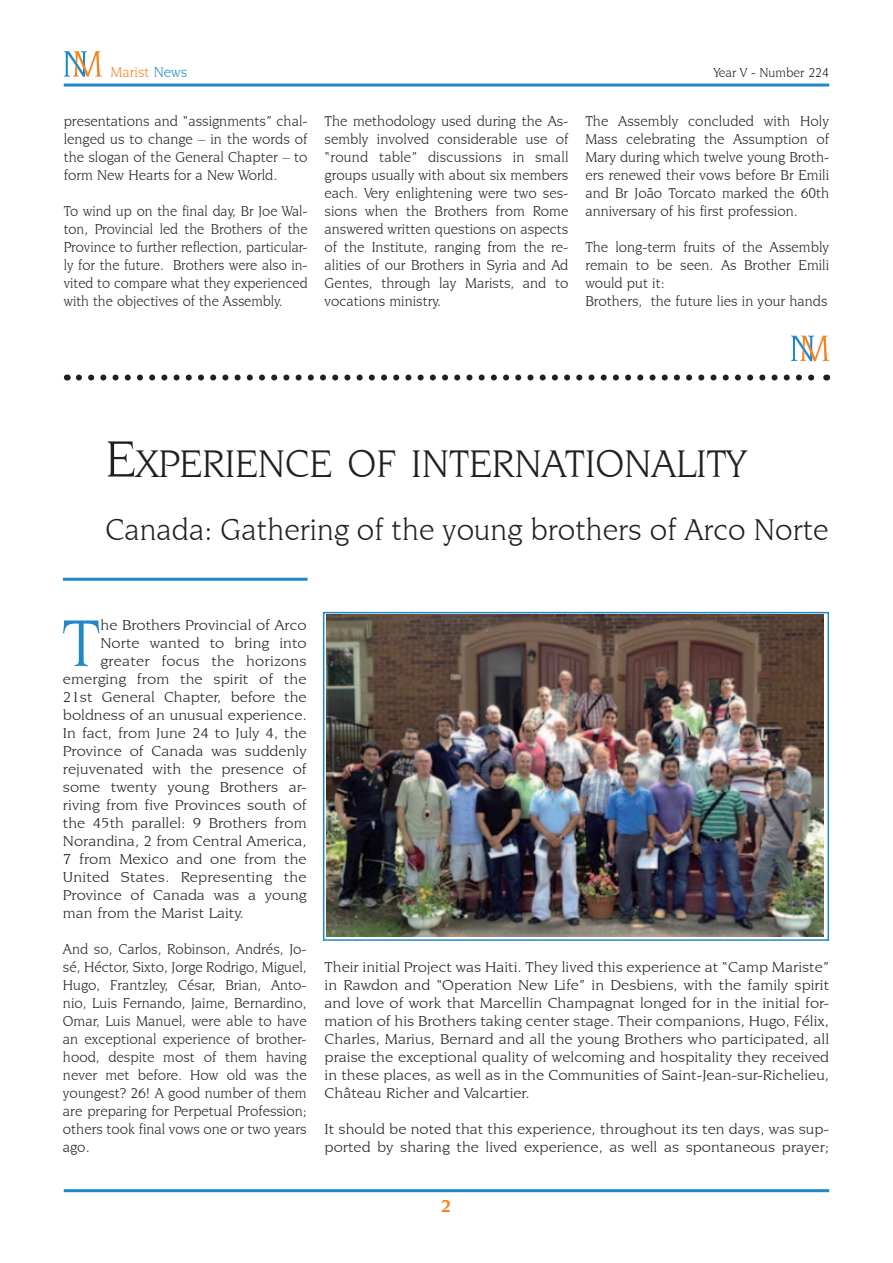
<style>
.page{position:relative;width:893px;height:1263px;background:#fff}
.page>*{position:absolute;margin:0;border:0;box-sizing:border-box;transform-origin:0 0}
.t1{font:70.2px "Novarese IT Cby BT";color:#2088c9;scale:1.1 1}
.t2{font:40.5px "Novarese IT Cby BT";color:#231f20}
.t3{font:31.5px "Novarese IT Cby BT";color:#231f20}
.t4{font:700 18px "Novarese IT Cby BT";color:#f58220}
.t5{font:15px/18px "Novarese IT Cby BT";color:#231f20;text-align:justify}
.t6{font:15px/18px "Novarese IT Cby BT";color:#231f20;text-align:justify;scale:1.1 1}
.t7{font:15px "Novarese IT Cby BT";color:#f58220}
.t8{font:13.5px "Novarese IT Cby BT";color:#231f20}
.s1{color:#2088c9}
.s2{font-size:54px}
</style>
<div class="page">
<hr style="left:64px;top:84px;width:765px;height:3px;background:#2088c9">
<hr style="left:64px;top:1189px;width:765px;height:3px;background:#2088c9">
<svg style="left:64px;top:51px;width:38px;height:26px"></svg>
<hr style="left:63px;top:578px;width:245px;height:3px;background:#2088c9">
<svg style="left:79px;top:374px;width:736px;height:6px"></svg>
<svg style="left:791px;top:335px;width:38px;height:26px"></svg>
<img style="left:327px;top:615px;width:497px;height:321px">
<div style="left:323px;top:612px;width:506px;height:329px;border:2px solid #2088c9"></div>
<p class="t7" style="left:111px;top:63px;width:78px">Marist <span class="s1">News</span></p>
<p class="t8" style="left:714px;top:64px;width:117px">Year V - Number 224</p>
<p class="t5" style="left:64px;top:112px;width:245px">presentations and “assignments” chal&shy;lenged us to change – in the words of the slogan of the General Chapter – to form New Hearts for a New World.</p>
<p class="t5" style="left:64px;top:202px;width:245px">To wind up on the final day, Br Joe Wal&shy;ton, Provincial led the Brothers of the Province to further reflection, particular&shy;ly for the future. Brothers were also in&shy;vited to compare what they experienced with the objectives of the Assembly.</p>
<p class="t5" style="left:325px;top:112px;width:245px">The methodology used during the As&shy;sembly involved considerable use of “round table” discussions in small groups usually with about six members each. Very enlightening were two ses&shy;sions when the Brothers from Rome answered written questions on aspects of the Institute, ranging from the re&shy;alities of our Brothers in Syria and Ad Gentes, through lay Marists, and to vocations ministry.</p>
<p class="t5" style="left:585px;top:112px;width:245px">The Assembly concluded with Holy Mass celebrating the Assumption of Mary during which twelve young Broth&shy;ers renewed their vows before Br Emili and Br João Torcato marked the 60th anniversary of his first profession.</p>
<p class="t5" style="left:585px;top:238px;width:245px;text-align:left">The long-term fruits of the Assembly remain to be seen. As Brother Emili would put it:<br>Brothers, the future lies in your hands</p>
<h2 class="t2" style="left:105px;top:439px;width:642px"><span class="s2">E</span>XPERIENCE OF INTERNATIONALITY</h2>
<h3 class="t3" style="left:105px;top:511px;width:725px">Canada: Gathering of the young brothers of Arco Norte</h3>
<h1 class="t1" style="left:62px;top:601px;width:37px">T</h1>
<p class="t6" style="left:101px;top:616px;width:189px">he Brothers Provincial of Arco</p>
<p class="t6" style="left:101px;top:634px;width:189px">Norte wanted to bring into</p>
<p class="t6" style="left:101px;top:652px;width:189px">greater focus the horizons</p>
<p class="t6" style="left:63px;top:670px;width:223px">emerging from the spirit of the</p>
<p class="t6" style="left:63px;top:688px;width:223px">21st General Chapter, before the</p>
<p class="t6" style="left:63px;top:706px;width:223px">boldness of an unusual experience.</p>
<p class="t6" style="left:63px;top:724px;width:223px">In fact, from June 24 to July 4, the</p>
<p class="t6" style="left:63px;top:742px;width:223px">Province of Canada was suddenly</p>
<p class="t6" style="left:63px;top:760px;width:223px">rejuvenated with the presence of</p>
<p class="t6" style="left:63px;top:778px;width:223px">some twenty young Brothers ar-</p>
<p class="t6" style="left:63px;top:796px;width:223px">riving from five Provinces south of</p>
<p class="t6" style="left:63px;top:814px;width:223px">the 45th parallel: 9 Brothers from</p>
<p class="t6" style="left:63px;top:832px;width:223px">Norandina, 2 from Central America,</p>
<p class="t6" style="left:63px;top:850px;width:223px">7 from Mexico and one from the</p>
<p class="t6" style="left:63px;top:868px;width:223px">United States. Representing the</p>
<p class="t6" style="left:63px;top:886px;width:223px">Province of Canada was a young</p>
<p class="t6" style="left:63px;top:904px;width:166px">man from the Marist Laity.</p>
<p class="t5" style="left:63px;top:940px;width:245px">And so, Carlos, Robinson, Andrés, Jo&shy;sé, Héctor, Sixto, Jorge Rodrigo, Miguel, Hugo, Frantzley, César, Brian, Anto&shy;nio, Luis Fernando, Jaime, Bernardino, Omar, Luis Manuel, were able to have an exceptional experience of brother&shy;hood, despite most of them having never met before. How old was the youngest? 26! A good number of them are preparing for Perpetual Profession; others took final vows one or two years ago.</p>
<p class="t6" style="left:325px;top:958px;width:460px">Their initial Project was Haiti. They lived this experience at “Camp Mariste” in Rawdon and “Operation New Life” in Desbiens, with the family spirit and love of work that Marcellin Champagnat longed for in the initial for&shy;mation of his Brothers taking center stage. Their companions, Hugo, Félix, Charles, Marius, Bernard and all the young Brothers who participated, all praise the exceptional quality of welcoming and hospitality they received in these places, as well as in the Communities of Saint-Jean-sur-Richelieu, Château Richer and Valcartier.</p>
<p class="t6" style="left:325px;top:1120px;width:460px">It should be noted that this experience, throughout its ten days, was sup&shy;ported by sharing the lived experience, as well as spontaneous prayer;</p>
<p class="t4" style="left:441px;top:1195px;width:12px">2</p>
</div>
